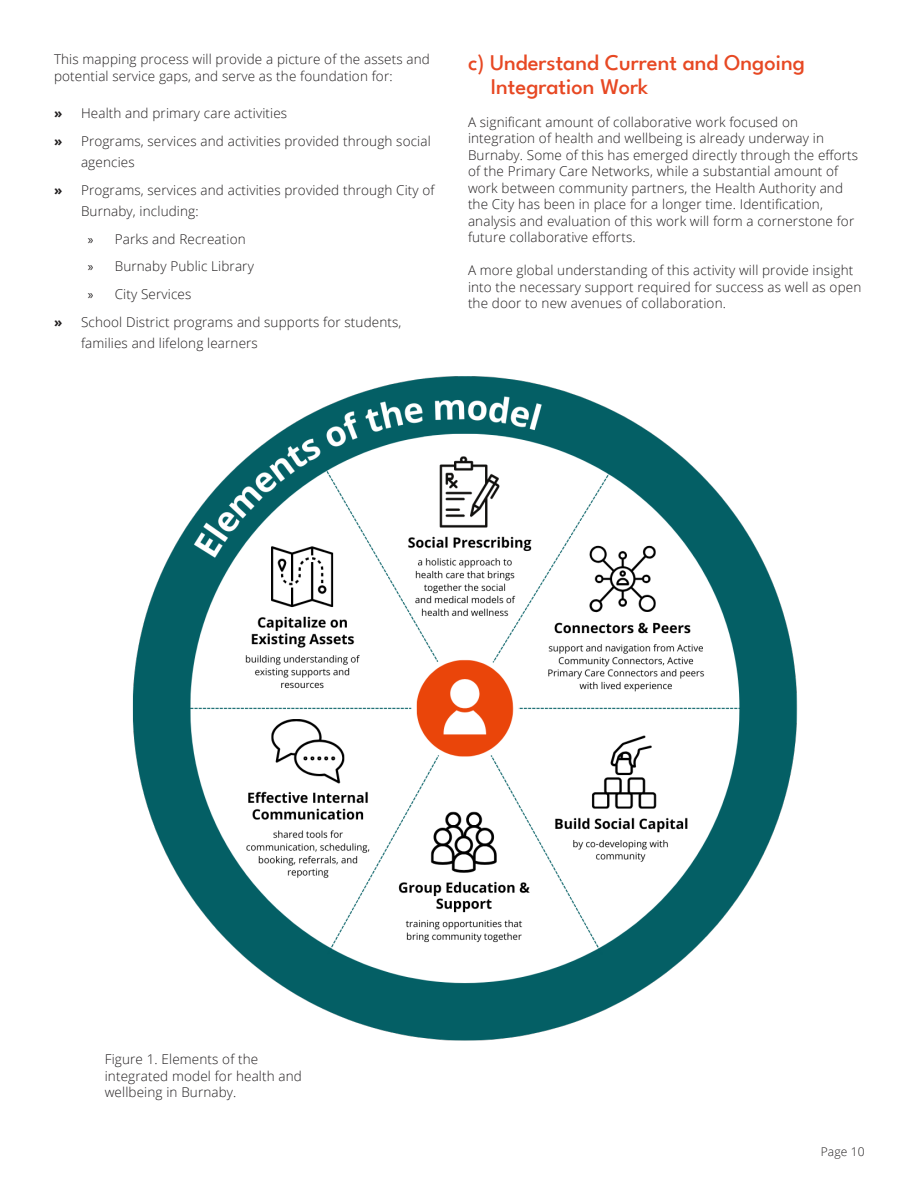
<style>
.page{position:relative;width:918px;height:1188px;background:#fff}
.page>*{position:absolute;margin:0;border:0;box-sizing:border-box;transform-origin:0 0}
.t1{font:500 22.5px/24px "League Spartan";color:#e74823}
.t2{font:300 13.5px/16.5px "Open Sans";letter-spacing:.01em;color:#201d1e}
.t3{font:300 12px "Open Sans";letter-spacing:.01em;color:#201d1e}
.s1{font-weight:700}
.s2{font-family:"Myriad Pro";font-weight:400}
</style>
<div class="page">
<img style="left:132px;top:376px;width:666px;height:665px">
<p class="t2" style="left:54px;top:51px;width:377px">This mapping process will provide a picture of the assets and potential service gaps, and serve as the foundation for:</p>
<p class="t2" style="left:54px;top:105px;width:235px"><span class="s1">»</span> Health and primary care activities</p>
<p class="t2" style="left:81px;top:130px;width:351px;line-height:21px;text-indent:-27px"><span class="s1">»</span> Programs, services and activities provided through social agencies</p>
<p class="t2" style="left:81px;top:179px;width:355px;line-height:21px;text-indent:-27px"><span class="s1">»</span> Programs, services and activities provided through City of<br>Burnaby, including:</p>
<p class="t2" style="left:88px;top:230px;width:159px"><span class="s2">»</span> Parks and Recreation</p>
<p class="t2" style="left:88px;top:258px;width:168px"><span class="s2">»</span> Burnaby Public Library</p>
<p class="t2" style="left:88px;top:286px;width:105px"><span class="s2">»</span> City Services</p>
<p class="t2" style="left:81px;top:311px;width:322px;line-height:21px;text-indent:-27px"><span class="s1">»</span> School District programs and supports for students, families and lifelong learners</p>
<p class="t1" style="left:491px;top:49px;width:316px;text-indent:-23px">c) Understand Current and Ongoing<br>Integration Work</p>
<p class="t2" style="left:468px;top:113px;width:392px">A significant amount of collaborative work focused on integration of health and wellbeing is already underway in Burnaby. Some of this has emerged directly through the efforts of the Primary Care Networks, while a substantial amount of work between community partners, the Health Authority and the City has been in place for a longer time. Identification, analysis and evaluation of this work will form a cornerstone for future collaborative efforts.</p>
<p class="t2" style="left:468px;top:262px;width:395px">A more global understanding of this activity will provide insight into the necessary support required for success as well as open the door to new avenues of collaboration.</p>
<p class="t2" style="left:105px;top:1051px;width:199px">Figure 1. Elements of the integrated model for health and wellbeing in Burnaby.</p>
<p class="t3" style="left:821px;top:1144px;width:45px">Page 10</p>
</div>
